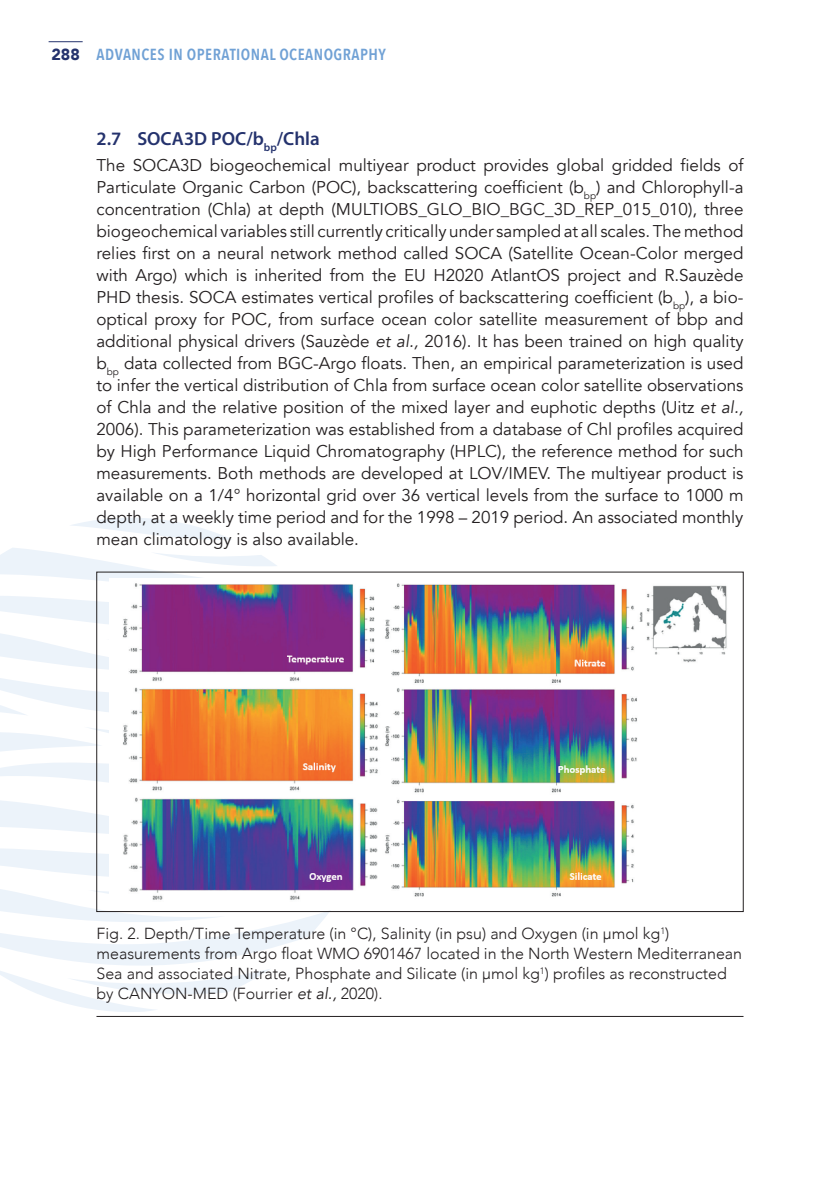
<style>
.page{position:relative;width:840px;height:1191px;background:#fff}
.page>*{position:absolute;margin:0;border:0;box-sizing:border-box;transform-origin:0 0}
.t1{font:600 19px "Myriad Pro";color:#24326d}
.t2{font:17px/22px "Avenir";color:#231f20;text-align:justify}
.t3{font:300 16px/20px "Avenir";color:#231f20}
.t4{font:600 16px "Avenir Next Condensed";letter-spacing:.03em;color:#70a1d5}
.s1{font-family:"Avenir";font-weight:900;color:#24326d}
.s2{font-style:italic}
.s3{font-weight:400;font-style:italic}
</style>
<div class="page">
<hr style="left:49px;top:41px;width:34px;height:1px;background:#24326d">
<svg style="left:0;top:848px;width:373px;height:164px"></svg>
<svg style="left:0;top:518px;width:378px;height:316px"></svg>
<hr style="left:96px;top:1016px;width:647px;height:1px;background:#231f20">
<img style="left:109px;top:578px;width:618px;height:327px">
<p class="t4" style="left:51px;top:41px;width:336px"><span class="s1">288</span> ADVANCES IN OPERATIONAL OCEANOGRAPHY</p>
<p class="t1" style="left:96px;top:127px;width:225px">2.7 SOCA3D POC/b<sub>bp</sub>/Chla</p>
<p class="t2" style="left:96px;top:154px;width:648px">The SOCA3D biogeochemical multiyear product provides global gridded fields of Particulate Organic Carbon (POC), backscattering coefficient (b<sub>bp</sub>) and Chlorophyll-a concentration (Chla) at depth (MULTIOBS_GLO_BIO_BGC_3D_REP_015_010), three biogeochemical variables still currently critically under sampled at all scales. The method relies first on a neural network method called SOCA (Satellite Ocean-Color merged with Argo) which is inherited from the EU H2020 AtlantOS project and R.Sauzède PHD thesis. SOCA estimates vertical profiles of backscattering coefficient (b<sub>bp</sub>), a bio&shy;optical proxy for POC, from surface ocean color satellite measurement of bbp and additional physical drivers (Sauzède <span class="s2">et al.,</span> 2016). It has been trained on high quality b<sub>bp</sub> data collected from BGC-Argo floats. Then, an empirical parameterization is used to infer the vertical distribution of Chla from surface ocean color satellite observations of Chla and the relative position of the mixed layer and euphotic depths (Uitz <span class="s2">et al., </span>2006). This parameterization was established from a database of Chl profiles acquired by High Performance Liquid Chromatography (HPLC), the reference method for such measurements. Both methods are developed at LOV/IMEV. The multiyear product is available on a 1/4° horizontal grid over 36 vertical levels from the surface to 1000 m depth, at a weekly time period and for the 1998 – 2019 period. An associated monthly mean climatology is also available.</p>
<p class="t3" style="left:96px;top:923px;width:646px">Fig. 2. Depth/Time Temperature (in °C), Salinity (in psu) and Oxygen (in µmol kg<sup>1</sup>) measurements from Argo float WMO 6901467 located in the North Western Mediterranean Sea and associated Nitrate, Phosphate and Silicate (in µmol kg<sup>1</sup>) profiles as reconstructed by CANYON-MED (Fourrier <span class="s3">et al.,</span> 2020).</p>
</div>
